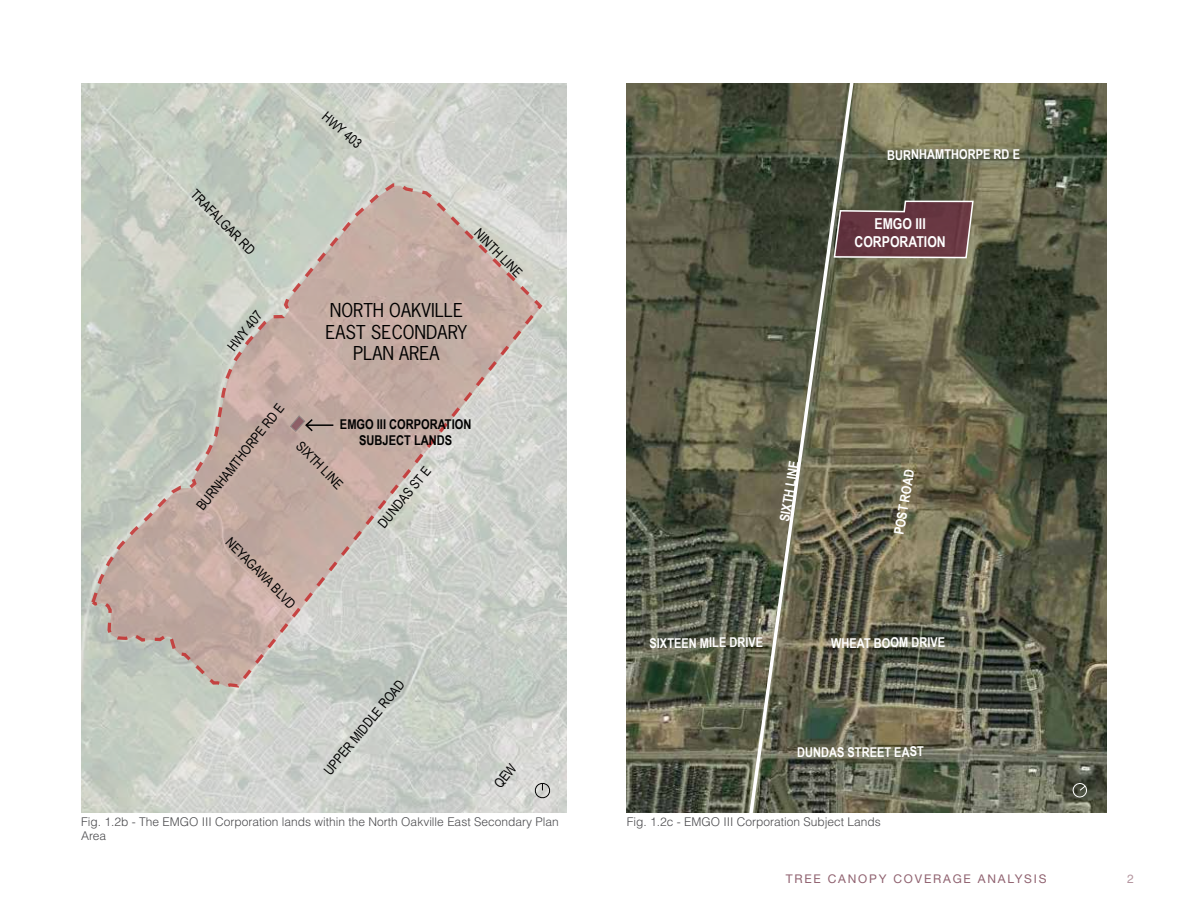
<style>
.page{position:relative;width:1188px;height:918px;background:#fff}
.page>*{position:absolute;margin:0;border:0;box-sizing:border-box;transform-origin:0 0}
.t1{font:18px/21.6px "News Gothic Std";color:#000;text-align:center}
.t2{font:700 15px/18px "Arial Narrow";color:#fff;text-align:center}
.t3{font:13.5px "Arial Narrow";color:#000}
.t4{font:700 13.5px "Arial Narrow";color:#fff}
.t5{font:700 13.5px/16.2px "Arial Narrow";color:#000;text-align:center}
.t6{font:300 12px/14.4px "Helvetica LT Std";color:#4a4a4d}
.t7{font:12px "Helvetica Neue LT Std";letter-spacing:.15em;color:#906270}
.t8{font:12px "Helvetica LT Std";color:#b596a0}
</style>
<div class="page">
<img style="left:627px;top:83px;width:480px;height:729px">
<svg style="left:1072px;top:782px;width:16px;height:16px"></svg>
<img style="left:81px;top:83px;width:486px;height:729px">
<svg style="left:88px;top:182px;width:457px;height:508px;background:#c5bdb5"></svg>
<svg style="left:534px;top:782px;width:17px;height:16px"></svg>
<hr style="left:306px;top:424px;width:27px;height:2px;background:#000">
<svg style="left:290px;top:415px;width:24px;height:18px"></svg>
<svg style="left:859px;top:200px;width:116px;height:59px;background:#70494f"></svg>
<svg style="left:747px;top:83px;width:112px;height:730px;background:#61624e"></svg>
<svg style="left:493px;top:763px;width:24px;height:26px"></svg>
<p class="t3" style="left:201px;top:185px;width:86px;rotate:46deg">TRAFALGAR RD</p>
<p class="t3" style="left:223px;top:343px;width:49px;rotate:-52deg">HWY 407</p>
<p class="t3" style="left:331px;top:107px;width:49px;rotate:41deg">HWY 403</p>
<p class="t3" style="left:484px;top:224px;width:63px;rotate:46deg">NINTH LINE</p>
<h1 class="t1" style="left:325px;top:299px;width:143px">NORTH OAKVILLE<br>EAST SECONDARY<br>PLAN AREA</h1>
<p class="t3" style="left:192px;top:503px;width:133px;rotate:-52deg">BURNHAMTHORPE RD E</p>
<p class="t5" style="left:340px;top:415px;width:133px">EMGO III CORPORATION<br>SUBJECT LANDS</p>
<p class="t3" style="left:306px;top:436px;width:62px;rotate:46deg">SIXTH LINE</p>
<p class="t3" style="left:373px;top:519px;width:76px;rotate:-50deg">DUNDAS ST E</p>
<p class="t3" style="left:236px;top:533px;width:94px;rotate:46deg">NEYAGAWA BLVD</p>
<p class="t3" style="left:319px;top:766px;width:120px;rotate:-50deg">UPPER MIDDLE ROAD</p>
<p class="t4" style="left:887px;top:144px;width:134px">BURNHAMTHORPE RD E</p>
<p class="t2" style="left:855px;top:214px;width:93px">EMGO III<br>CORPORATION</p>
<p class="t4" style="left:775px;top:520px;width:62px;rotate:-81deg">SIXTH LINE</p>
<p class="t4" style="left:889px;top:533px;width:67px;rotate:-81deg">POST ROAD</p>
<p class="t4" style="left:650px;top:633px;width:115px">SIXTEEN MILE DRIVE</p>
<p class="t4" style="left:831px;top:633px;width:116px">WHEAT BOOM DRIVE</p>
<p class="t4" style="left:797px;top:742px;width:128px">DUNDAS STREET EAST</p>
<p class="t6" style="left:81px;top:814px;width:479px">Fig. 1.2b - The EMGO III Corporation lands within the North Oakville East Secondary Plan<br>Area</p>
<p class="t6" style="left:627px;top:814px;width:256px">Fig. 1.2c - EMGO III Corporation Subject Lands</p>
<p class="t7" style="left:786px;top:871px;width:262px">TREE CANOPY COVERAGE ANALYSIS</p>
<p class="t8" style="left:1127px;top:871px;width:8px">2</p>
</div>
